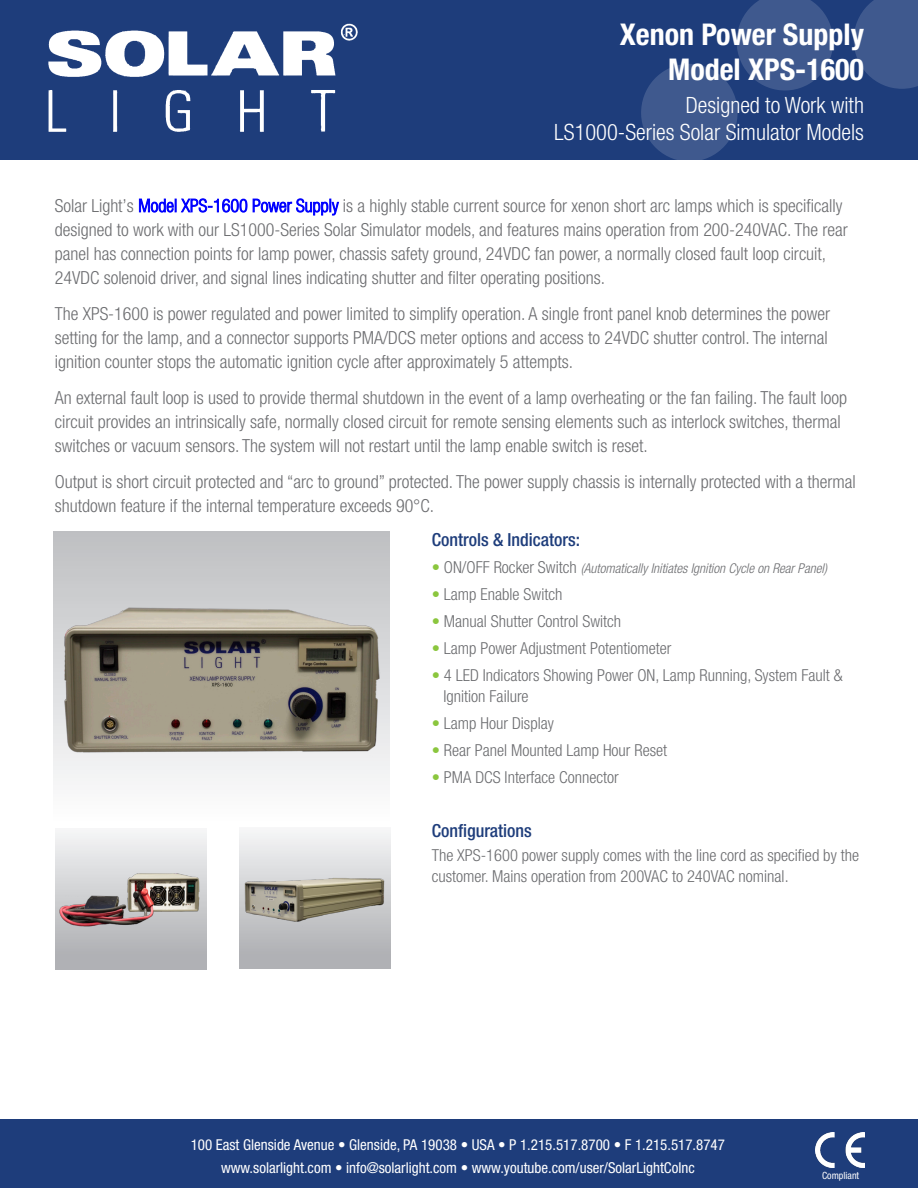
<style>
.page{position:relative;width:918px;height:1188px;background:#fff}
.page>*{position:absolute;margin:0;border:0;box-sizing:border-box;transform-origin:0 0}
.t1{font:700 condensed 30px "Helvetica Neue";color:#fff}
.t2{font:300 condensed 22.5px "Helvetica Neue";color:#fff}
.t3{font:300 condensed 18px/24px "Helvetica Neue";color:#6c6d70}
.t4{font:500 condensed 18px "Helvetica Neue";color:#1e3d7b}
.t5{font:300 condensed 16.5px "Helvetica Neue";color:#6c6d70}
.t6{font:condensed 15px "Helvetica Neue";color:#fff}
.t7{font:italic 300 condensed 13.5px "Helvetica Neue";color:#6c6d70}
.t8{font:condensed 9.9px "Helvetica Neue";color:#fff}
.s1{color:#00f}
.s2{font-style:normal;font-size:16.5px;color:#8bc63e}
.s3{font-style:normal;font-size:16.5px}
.s4{color:#8bc63e}
</style>
<div class="page">
<div style="left:0;top:0;width:918px;height:159px;background:#1e3d7b"></div>
<svg style="left:614px;top:0;width:304px;height:160px"></svg>
<img style="left:48px;top:23px;width:310px;height:109px">
<svg style="left:53px;top:532px;width:337px;height:249px"></svg>
<svg style="left:55px;top:832px;width:151px;height:137px"></svg>
<svg style="left:240px;top:832px;width:151px;height:136px"></svg>
<img style="left:55px;top:836px;width:152px;height:122px">
<img style="left:239px;top:841px;width:152px;height:104px">
<img style="left:53px;top:574px;width:337px;height:199px">
<div style="left:0;top:1119px;width:918px;height:69px;background:#1e3d7b"></div>
<img style="left:816px;top:1132px;width:49px;height:35px">
<p class="t1" style="left:620px;top:16px;width:246px">Xenon Power Supply</p>
<p class="t1" style="left:668px;top:51px;width:197px">Model XPS-1600</p>
<p class="t2" style="left:686px;top:92px;width:180px">Designed to Work with</p>
<p class="t2" style="left:554px;top:119px;width:311px">LS1000-Series Solar Simulator Models</p>
<p class="t3" style="left:55px;top:193px;width:795px">Solar Light’s <span class="s1">Model XPS-1600 Power Supply</span> is a highly stable current source for xenon short arc lamps which is specifically designed to work with our LS1000-Series Solar Simulator models, and features mains operation from 200-240VAC. The rear panel has connection points for lamp power, chassis safety ground, 24VDC fan power, a normally closed fault loop circuit, 24VDC solenoid driver, and signal lines indicating shutter and filter operating positions.</p>
<p class="t3" style="left:55px;top:301px;width:777px;text-align:justify">The XPS-1600 is power regulated and power limited to simplify operation. A single front panel knob determines the power setting for the lamp, and a connector supports PMA/DCS meter options and access to 24VDC shutter control. The internal ignition counter stops the automatic ignition cycle after approximately 5 attempts.</p>
<p class="t3" style="left:55px;top:385px;width:794px">An external fault loop is used to provide thermal shutdown in the event of a lamp overheating or the fan failing. The fault loop circuit provides an intrinsically safe, normally closed circuit for remote sensing elements such as interlock switches, thermal switches or vacuum sensors. The system will not restart until the lamp enable switch is reset.</p>
<p class="t3" style="left:55px;top:469px;width:803px">Output is short circuit protected and “arc to ground” protected. The power supply chassis is internally protected with a thermal shutdown feature if the internal temperature exceeds 90°C.</p>
<p class="t4" style="left:432px;top:528px;width:150px">Controls &amp; Indicators:</p>
<p class="t7" style="left:432px;top:560px;width:397px"><span class="s2">•</span> <span class="s3">ON/OFF Rocker Switch</span> (Automatically Initiates Ignition Cycle on Rear Panel)</p>
<p class="t5" style="left:432px;top:584px;width:132px"><span class="s4">•</span> Lamp Enable Switch</p>
<p class="t5" style="left:432px;top:611px;width:191px"><span class="s4">•</span> Manual Shutter Control Switch</p>
<p class="t5" style="left:432px;top:638px;width:241px"><span class="s4">•</span> Lamp Power Adjustment Potentiometer</p>
<p class="t5" style="left:432px;top:665px;width:412px"><span class="s4">•</span> 4 LED Indicators Showing Power ON, Lamp Running, System Fault &amp;</p>
<p class="t5" style="left:444px;top:686px;width:87px">Ignition Failure</p>
<p class="t5" style="left:432px;top:713px;width:124px"><span class="s4">•</span> Lamp Hour Display</p>
<p class="t5" style="left:432px;top:740px;width:237px"><span class="s4">•</span> Rear Panel Mounted Lamp Hour Reset</p>
<p class="t5" style="left:432px;top:767px;width:189px"><span class="s4">•</span> PMA DCS Interface Connector</p>
<p class="t4" style="left:432px;top:819px;width:102px">Configurations</p>
<p class="t5" style="left:432px;top:845px;width:429px">The XPS-1600 power supply comes with the line cord as specified by the</p>
<p class="t5" style="left:432px;top:866px;width:358px">customer. Mains operation from 200VAC to 240VAC nominal.</p>
<p class="t6" style="left:191px;top:1136px;width:536px">100 East Glenside Avenue • Glenside, PA 19038 • USA • P 1.215.517.8700 • F 1.215.517.8747</p>
<p class="t6" style="left:221px;top:1159px;width:475px">www.solarlight.com • info@solarlight.com • www.youtube.com/user/SolarLightCoInc</p>
<p class="t8" style="left:822px;top:1170px;width:39px">Compliant</p>
</div>
